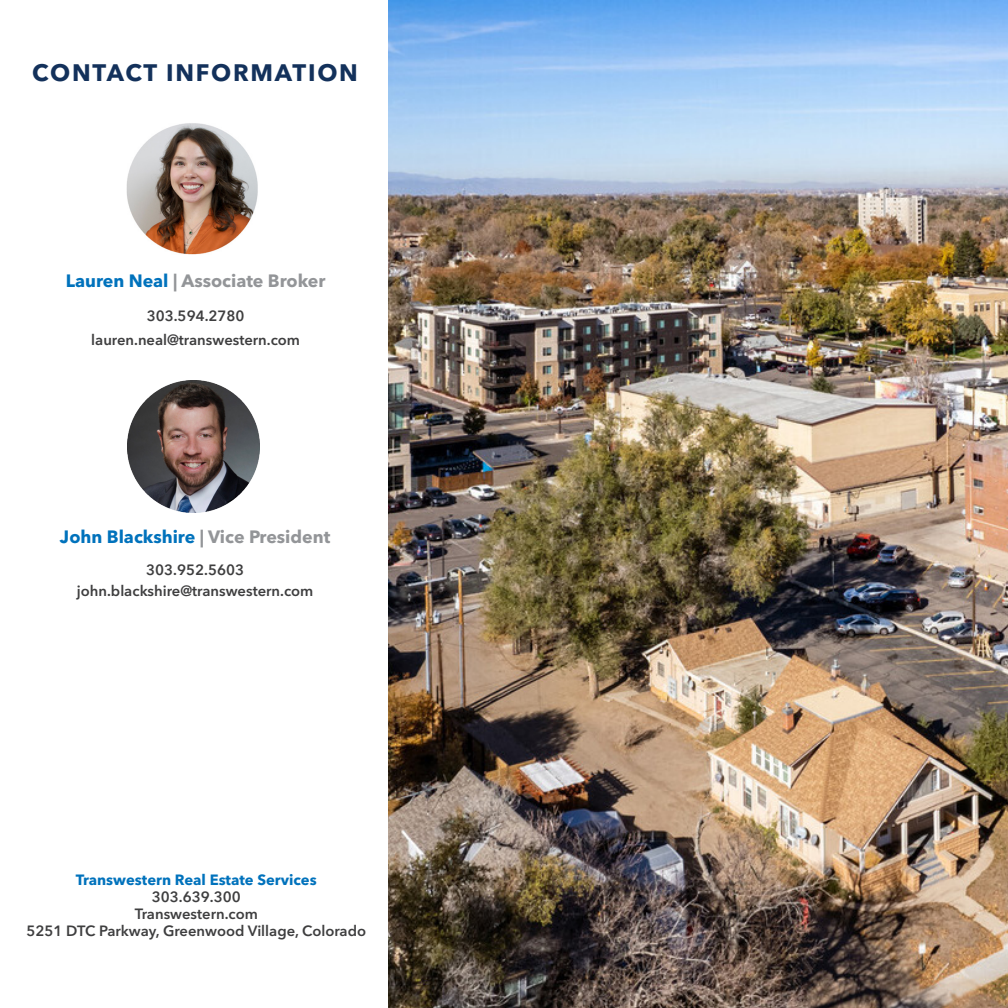
<style>
.page{position:relative;width:1008px;height:1008px;background:#fff}
.page>*{position:absolute;margin:0;border:0;box-sizing:border-box;transform-origin:0 0}
.t1{font:700 23.62px "Avenir Next LT Pro";letter-spacing:.075em;color:#13315b}
.Paragraph{font:700 17.68px "Avenir Next LT Pro";color:#0072bc}
.Paragraph-2{font:700 17.68px "Avenir Next LT Pro";color:#939598}
.Paragraph-3{font:600 14.7px "Avenir Next LT Pro";color:#3e3e3f}
.Paragraph-4{font:700 14.7px "Avenir Next LT Pro";color:#0072bc}
.s1{color:#0072bc}
.s2{color:#939598}
</style>
<div class="page">
<img style="left:388px;top:0;width:620px;height:1008px">
<img style="left:126px;top:123px;width:132px;height:132px">
<img style="left:128px;top:381px;width:131px;height:131px">
<h5 class="t1" style="left:32px;top:58px;width:327px">CONTACT INFORMATION</h5>
<p class="Paragraph-2" style="left:66px;top:270px;width:261px"><span class="s1">Lauren Neal</span> | Associate Broker</p>
<p class="Paragraph-3" style="left:147px;top:307px;width:99px">303.594.2780</p>
<p class="Paragraph-3" style="left:91px;top:331px;width:210px">lauren.neal@transwestern.com</p>
<p class="Paragraph" style="left:60px;top:526px;width:272px">John Blackshire <span class="s2">| Vice President</span></p>
<p class="Paragraph-3" style="left:146px;top:561px;width:99px">303.952.5603</p>
<p class="Paragraph-3" style="left:77px;top:582px;width:238px">john.blackshire@transwestern.com</p>
<p class="Paragraph-4" style="left:76px;top:871px;width:242px">Transwestern Real Estate Services</p>
<p class="Paragraph-3" style="left:152px;top:888px;width:90px">303.639.300</p>
<p class="Paragraph-3" style="left:135px;top:905px;width:125px">Transwestern.com</p>
<p class="Paragraph-3" style="left:27px;top:922px;width:341px">5251 DTC Parkway, Greenwood Village, Colorado</p>
</div>
